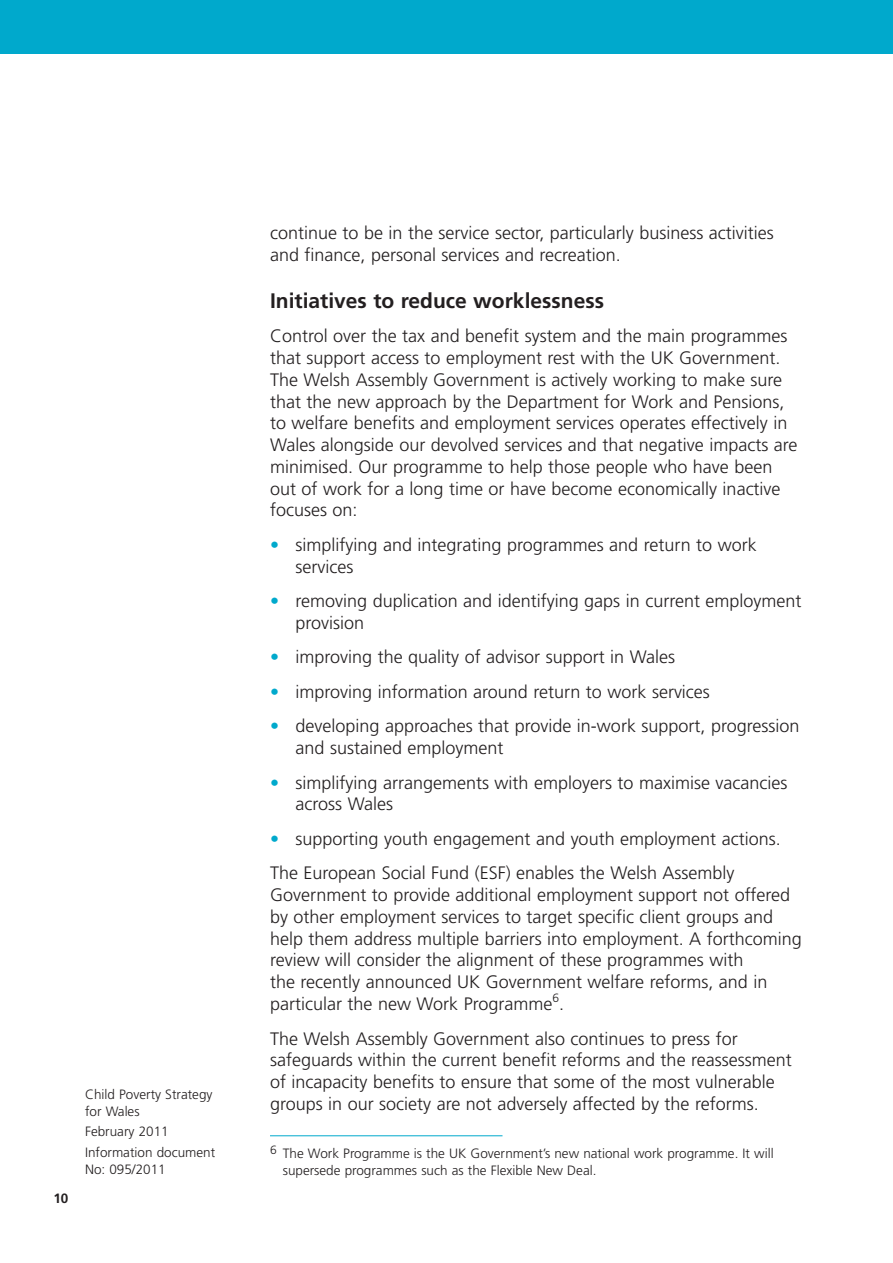
<style>
.page{position:relative;width:893px;height:1263px;background:#fff}
.page>*{position:absolute;margin:0;border:0;box-sizing:border-box;transform-origin:0 0}
.t1{font:700 21px "Frutiger LT";color:#231f20}
.t2{font:300 18px/21.8px "Frutiger LT";color:#231f20}
.t3{font:300 13.5px/16.5px "Frutiger LT";color:#231f20}
.t4{font:700 13.5px "Frutiger LT";color:#231f20}
.t5{font:300 12px "Frutiger LT";color:#231f20}
.s1{color:#00a9cc}
</style>
<div class="page">
<div style="left:0;top:0;width:893px;height:53px;background:#00a9cc"></div>
<hr style="left:270px;top:1135px;width:232px;height:1px;background:#00a9cc">
<p class="t4" style="left:53px;top:1190px;width:17px">10</p>
<p class="t3" style="left:85px;top:1086px;width:129px">Child Poverty Strategy for Wales</p>
<p class="t3" style="left:85px;top:1121px;width:132px;line-height:20.7px">February 2011<br>Information document</p>
<p class="t3" style="left:85px;top:1161px;width:82px">No: 095/2011</p>
<p class="t2" style="left:270px;top:222px;width:505px">continue to be in the service sector, particularly business activities and finance, personal services and recreation.</p>
<p class="t1" style="left:270px;top:288px;width:335px">Initiatives to reduce worklessness</p>
<p class="t2" style="left:270px;top:326px;width:529px">Control over the tax and benefit system and the main programmes that support access to employment rest with the UK Government.<br>The Welsh Assembly Government is actively working to make sure that the new approach by the Department for Work and Pensions, to welfare benefits and employment services operates effectively in Wales alongside our devolved services and that negative impacts are minimised. Our programme to help those people who have been out of work for a long time or have become economically inactive focuses on:</p>
<p class="t2" style="left:296px;top:534px;width:463px;text-indent:-26px"><span class="s1">•</span> simplifying and integrating programmes and return to work services</p>
<p class="t2" style="left:296px;top:590px;width:507px;text-indent:-26px"><span class="s1">•</span> removing duplication and identifying gaps in current employment provision</p>
<p class="t2" style="left:270px;top:646px;width:407px"><span class="s1">•</span> improving the quality of advisor support in Wales</p>
<p class="t2" style="left:270px;top:681px;width:441px"><span class="s1">•</span> improving information around return to work services</p>
<p class="t2" style="left:296px;top:716px;width:505px;text-indent:-26px"><span class="s1">•</span> developing approaches that provide in-work support, progression and sustained employment</p>
<p class="t2" style="left:296px;top:772px;width:493px;text-indent:-26px"><span class="s1">•</span> simplifying arrangements with employers to maximise vacancies across Wales</p>
<p class="t2" style="left:270px;top:822px;width:512px;line-height:34.5px"><span class="s1">•</span> supporting youth engagement and youth employment actions.<br>The European Social Fund (ESF) enables the Welsh Assembly</p>
<p class="t2" style="left:270px;top:884px;width:533px">Government to provide additional employment support not offered by other employment services to target specific client groups and help them address multiple barriers into employment. A forthcoming review will consider the alignment of these programmes with<br>the recently announced UK Government welfare reforms, and in particular the new Work Programme .</p>
<p class="t5" style="left:552px;top:991px;width:8px">6</p>
<p class="t2" style="left:270px;top:1028px;width:523px">The Welsh Assembly Government also continues to press for safeguards within the current benefit reforms and the reassessment of incapacity benefits to ensure that some of the most vulnerable groups in our society are not adversely affected by the reforms.</p>
<p class="t3" style="left:283px;top:1145px;width:492px;line-height:17.2px;text-indent:-13px"><sup>6</sup> The Work Programme is the UK Government’s new national work programme. It will supersede programmes such as the Flexible New Deal.</p>
</div>
